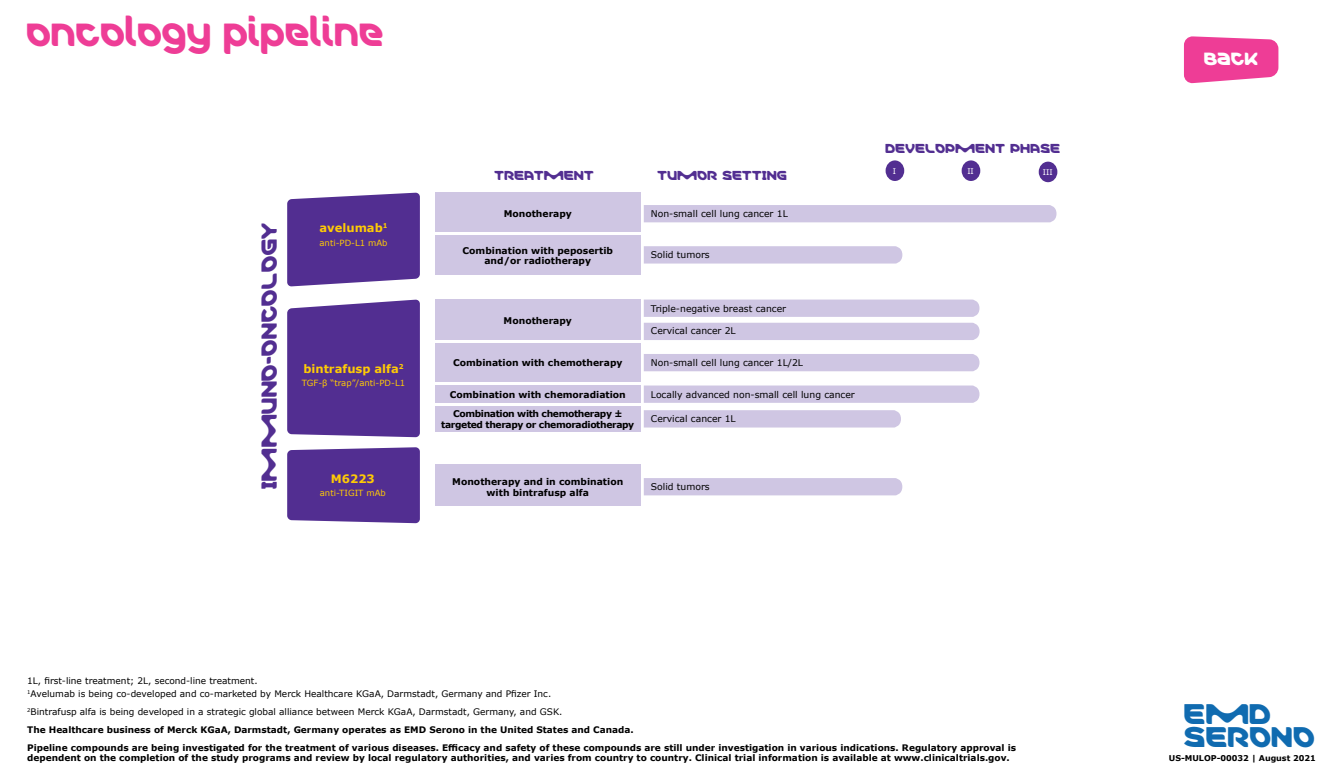
<style>
.page{position:relative;width:1332px;height:774px;background:#fff}
.page>*{position:absolute;margin:0;border:0;box-sizing:border-box;transform-origin:0 0}
.t1{font:32.65px "Merck";color:#ee3d96}
.t2{font:28.95px/22.6px "Merck";color:#106bb0}
.t3{font:22.1px "Merck";color:#522e91}
.t4{font:18px "Merck";color:#fff}
.t5{font:13.25px "Merck";color:#522e91}
.t6{font:700 11.6px "Verdana";color:#ffcb05}
.t7{font:700 9.25px/9.3px "Verdana";color:#000;text-align:center}
.t8{font:9.25px "Verdana";color:#000}
.t9{font:700 9.25px "Verdana";letter-spacing:-.04em;color:#000}
.t10{font:700 9px/18px "Verdana";color:#000}
.t11{font:9px/12.8px "Verdana";color:#000}
.t12{font:8.5px "Verdana";color:#ffcb05}
.t13{font:700 8px "Verdana";color:#000}
.t14{font:7.7px "Verdana";color:#fff}
.s1{font-weight:400}
</style>
<div class="page">
<div style="left:287px;top:447px;width:133px;height:76px;background:#522e91"></div>
<div style="left:287px;top:300px;width:133px;height:137px;background:#522e91"></div>
<svg style="left:287px;top:193px;width:133px;height:94px;background:#603e99"></svg>
<div style="left:644px;top:323px;width:336px;height:17px;background:#cfc6e3"></div>
<div style="left:644px;top:478px;width:258px;height:17px;background:#cfc6e3"></div>
<svg style="left:644px;top:246px;width:258px;height:18px;background:#d0c8e4"></svg>
<div style="left:644px;top:300px;width:335px;height:17px;background:#cfc6e3"></div>
<div style="left:644px;top:354px;width:335px;height:17px;background:#cfc6e3"></div>
<div style="left:644px;top:205px;width:413px;height:17px;background:#cfc6e3"></div>
<div style="left:435px;top:193px;width:205px;height:39px;background:#cfc6e3"></div>
<div style="left:435px;top:343px;width:205px;height:38px;background:#cfc6e3"></div>
<div style="left:435px;top:235px;width:205px;height:40px;background:#cfc6e3"></div>
<div style="left:435px;top:300px;width:205px;height:40px;background:#cfc6e3"></div>
<div style="left:435px;top:465px;width:205px;height:41px;background:#cfc6e3"></div>
<div style="left:886px;top:160px;width:18px;height:21px;background:#522e91;border-radius:50%"></div>
<div style="left:962px;top:160px;width:18px;height:21px;background:#522e91;border-radius:50%"></div>
<div style="left:1039px;top:162px;width:18px;height:20px;background:#522e91;border-radius:50%"></div>
<div style="left:644px;top:386px;width:335px;height:17px;background:#cfc6e3"></div>
<svg style="left:644px;top:410px;width:257px;height:18px;background:#d1c8e4"></svg>
<div style="left:435px;top:386px;width:205px;height:17px;background:#cfc6e3"></div>
<div style="left:435px;top:407px;width:205px;height:25px;background:#cfc6e3"></div>
<svg style="left:1184px;top:36px;width:94px;height:47px;background:#ef53a2"></svg>
<h1 class="t1" style="left:27px;top:16px;width:359px">ONCOLOGY PIPELINE</h1>
<h3 class="t3" style="left:256px;top:489px;width:269px;rotate:-90deg">IMMUNO-ONCOLOGY</h3>
<p class="t6" style="left:319px;top:220px;width:70px">avelumab<sup>1</sup></p>
<p class="t12" style="left:320px;top:237px;width:70px">anti-PD-L1 mAb</p>
<p class="t6" style="left:303px;top:360px;width:102px">bintrafusp alfa<sup>2</sup></p>
<p class="t12" style="left:302px;top:377px;width:105px">TGF-β “trap”/anti-PD-L1</p>
<p class="t6" style="left:331px;top:471px;width:45px">M6223</p>
<p class="t12" style="left:320px;top:487px;width:67px">anti-TIGIT mAb</p>
<h3 class="t5" style="left:494px;top:168px;width:101px">TREATMENT</h3>
<h3 class="t5" style="left:657px;top:168px;width:131px">TUMOR SETTING</h3>
<p class="t7" style="left:504px;top:209px;width:70px">Monotherapy</p>
<p class="t8" style="left:651px;top:208px;width:139px">Non-small cell lung cancer 1L</p>
<p class="t7" style="left:463px;top:246px;width:152px">Combination with peposertib and/or radiotherapy</p>
<p class="t8" style="left:651px;top:249px;width:60px">Solid tumors</p>
<p class="t8" style="left:651px;top:302px;width:137px">Triple-negative breast cancer</p>
<p class="t7" style="left:504px;top:315px;width:70px">Monotherapy</p>
<p class="t8" style="left:651px;top:325px;width:86px">Cervical cancer 2L</p>
<p class="t7" style="left:453px;top:357px;width:171px">Combination with chemotherapy</p>
<p class="t8" style="left:651px;top:356px;width:154px">Non-small cell lung cancer 1L/2L</p>
<p class="t7" style="left:450px;top:384px;width:178px;line-height:19.4px">Combination with chemoradiation<br>Combination with chemotherapy ±</p>
<p class="t9" style="left:441px;top:418px;width:195px">targeted therapy or chemoradiotherapy</p>
<p class="t8" style="left:651px;top:388px;width:205px">Locally advanced non-small cell lung cancer</p>
<p class="t8" style="left:651px;top:413px;width:86px">Cervical cancer 1L</p>
<p class="t7" style="left:452px;top:475px;width:173px;line-height:11.1px">Monotherapy and in combination with bintrafusp alfa</p>
<p class="t8" style="left:651px;top:481px;width:60px">Solid tumors</p>
<h3 class="t5" style="left:885px;top:141px;width:176px">DEVELOPMENT PHASE</h3>
<p class="t14" style="left:893px;top:166px;width:5px">I</p>
<p class="t14" style="left:967px;top:166px;width:8px">II</p>
<p class="t14" style="left:1043px;top:167px;width:11px">III</p>
<p class="t11" style="left:27px;top:674px;width:526px">1L, first-line treatment; 2L, second-line treatment.<br><sup>1</sup>Avelumab is being co-developed and co-marketed by Merck Healthcare KGaA, Darmstadt, Germany and Pfizer Inc.</p>
<p class="t10" style="left:27px;top:702px;width:990px"><sup>2</sup><span class="s1">Bintrafusp alfa is being developed in a strategic global alliance between Merck KGaA, Darmstadt, Germany, and GSK.<br></span>The Healthcare business of Merck KGaA, Darmstadt, Germany operates as EMD Serono in the United States and Canada.<br>Pipeline compounds are being investigated for the treatment of various diseases. Efficacy and safety of these compounds are still under investigation in various indications. Regulatory approval is</p>
<p class="t10" style="left:27px;top:749px;width:984px">dependent on the completion of the study programs and review by local regulatory authorities, and varies from country to country. Clinical trial information is available at www.clinicaltrials.gov.</p>
<h3 class="t4" style="left:1204px;top:48px;width:56px">BACK</h3>
<h2 class="t2" style="left:1184px;top:703px;width:133px">EMD<br>SERONO</h2>
<p class="t13" style="left:1169px;top:752px;width:149px">US-MULOP-00032 | August 2021</p>
</div>
